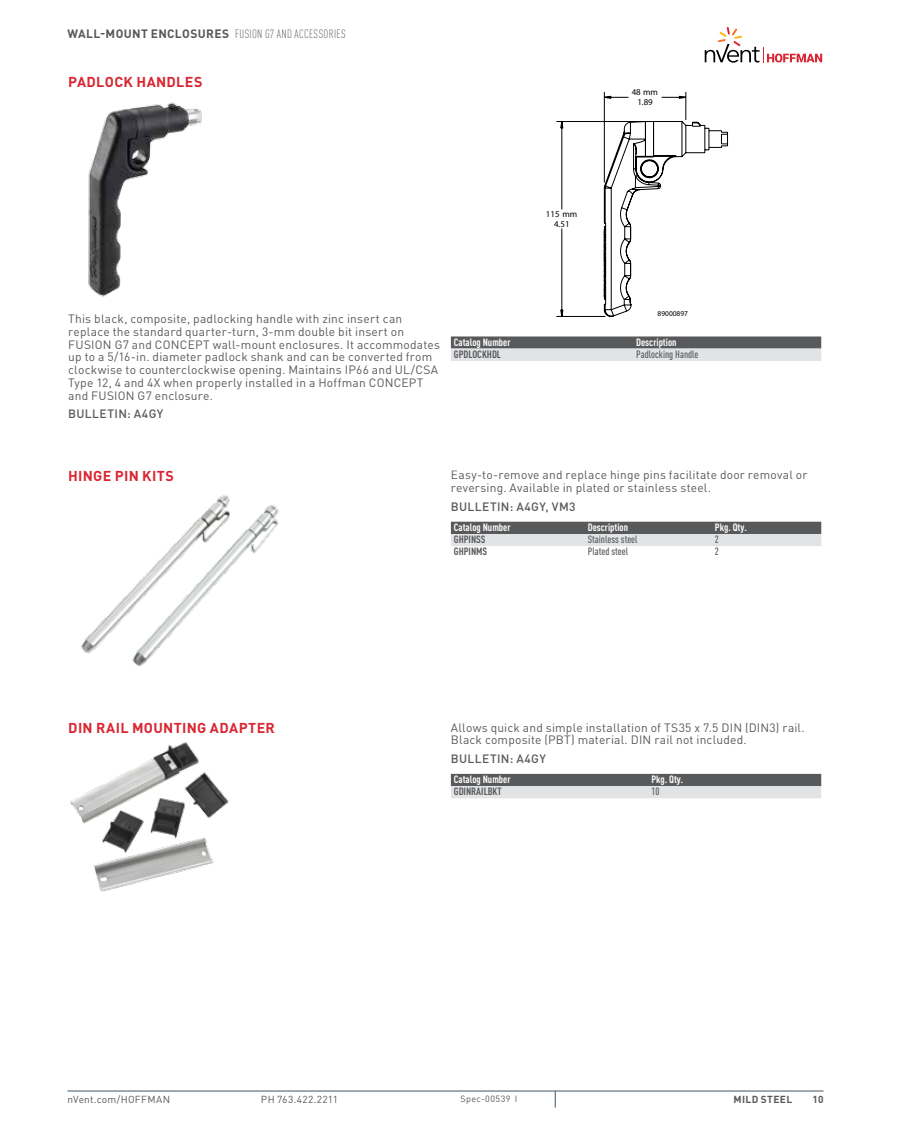
<style>
.page{position:relative;width:918px;height:1134px;background:#fff}
.page>*{position:absolute;margin:0;border:0;box-sizing:border-box;transform-origin:0 0}
.t1{font:700 14.25px "DIN Pro";letter-spacing:.02em;color:#d92632}
.t2{font:12px/12.8px "DIN Pro";letter-spacing:.015em;color:#58595b}
.t3{font:500 12px "DIN Pro";letter-spacing:.035em;color:#58595b}
.t4{font:300 condensed 12px "DIN Pro";letter-spacing:.03em;color:#58595b}
.t5{font:700 condensed 10.5px "DIN Pro";color:#fff}
.t6{font:500 condensed 10.5px "DIN Pro";color:#58595b}
.t7{font:700 condensed 10.5px "DIN Pro";color:#58595b}
.t8{font:10.2px "DIN Pro";letter-spacing:.025em;color:#58595b}
.t9{font:700 10.2px "DIN Pro";letter-spacing:.03em;color:#58595b}
.t10{font:9px "DIN Pro";letter-spacing:.04em;color:#58595b}
.t11{font:8.85px/9.6px "Arial";color:#000;text-align:center}
.t12{font:7.35px "Arial";color:#000}
.s1{font-weight:700;font-stretch:normal}
</style>
<div class="page">
<hr style="left:68px;top:1091px;width:756px;height:1px;background:#3d5567">
<svg style="left:555px;top:1091px;width:1px;height:17px"></svg>
<svg style="left:705px;top:27px;width:117px;height:36px"></svg>
<img style="left:88px;top:102px;width:114px;height:195px">
<svg style="left:556px;top:91px;width:172px;height:226px"></svg>
<svg style="left:451px;top:336px;width:370px;height:25px;background:#a1a2a3"></svg>
<img style="left:81px;top:494px;width:198px;height:171px">
<svg style="left:451px;top:522px;width:370px;height:24px;background:#9d9e9f"></svg>
<img style="left:71px;top:743px;width:156px;height:147px">
<svg style="left:451px;top:774px;width:370px;height:24px;background:#9d9e9f"></svg>
<p class="t4" style="left:68px;top:25px;width:279px"><span class="s1">WALL-MOUNT ENCLOSURES</span> FUSION G7 AND ACCESSORIES</p>
<p class="t1" style="left:68px;top:70px;width:136px">PADLOCK HANDLES</p>
<p class="t11" style="left:632px;top:87px;width:28px">48 mm<br>1.89</p>
<p class="t11" style="left:546px;top:209px;width:33px">115 mm<br>4.51</p>
<p class="t2" style="left:68px;top:311px;width:373px">This black, composite, padlocking handle with zinc insert can replace the standard quarter-turn, 3-mm double bit insert on FUSION G7 and CONCEPT wall-mount enclosures. It accommodates up to a 5/16-in. diameter padlock shank and can be converted from clockwise to counterclockwise opening. Maintains IP66 and UL/CSA Type 12, 4 and 4X when properly installed in a Hoffman CONCEPT and FUSION G7 enclosure.</p>
<p class="t3" style="left:68px;top:404px;width:96px">BULLETIN: A4GY</p>
<p class="t12" style="left:658px;top:309px;width:32px">89000897</p>
<p class="t5" style="left:454px;top:334px;width:58px">Catalog Number</p>
<p class="t5" style="left:636px;top:334px;width:42px">Description</p>
<p class="t7" style="left:454px;top:346px;width:49px">GPDLOCKHDL</p>
<p class="t6" style="left:636px;top:346px;width:64px">Padlocking Handle</p>
<p class="t1" style="left:68px;top:464px;width:107px">HINGE PIN KITS</p>
<p class="t2" style="left:451px;top:468px;width:358px">Easy-to-remove and replace hinge pins facilitate door removal or reversing. Available in plated or stainless steel.</p>
<p class="t3" style="left:451px;top:497px;width:126px">BULLETIN: A4GY, VM3</p>
<p class="t5" style="left:454px;top:519px;width:58px">Catalog Number</p>
<p class="t5" style="left:588px;top:519px;width:42px">Description</p>
<p class="t5" style="left:715px;top:519px;width:34px">Pkg. Qty.</p>
<p class="t7" style="left:454px;top:531px;width:33px">GHPINSS</p>
<p class="t6" style="left:588px;top:532px;width:51px">Stainless steel</p>
<p class="t6" style="left:715px;top:532px;width:6px">2</p>
<p class="t7" style="left:454px;top:544px;width:35px">GHPINMS</p>
<p class="t6" style="left:588px;top:544px;width:42px">Plated steel</p>
<p class="t6" style="left:715px;top:544px;width:6px">2</p>
<p class="t1" style="left:68px;top:716px;width:9px">DIN</p>
<p class="t1" style="left:96px;top:716px;width:180px">RAIL MOUNTING ADAPTER</p>
<p class="t2" style="left:451px;top:720px;width:355px">Allows quick and simple installation of TS35 x 7.5 DIN (DIN3) rail.<br>Black composite (PBT) material. DIN rail not included.</p>
<p class="t3" style="left:451px;top:749px;width:96px">BULLETIN: A4GY</p>
<p class="t5" style="left:454px;top:771px;width:58px">Catalog Number</p>
<p class="t5" style="left:651px;top:771px;width:34px">Pkg. Qty.</p>
<p class="t7" style="left:454px;top:783px;width:49px">GDINRAILBKT</p>
<p class="t6" style="left:651px;top:784px;width:10px">10</p>
<p class="t8" style="left:67px;top:1091px;width:104px">nVent.com/HOFFMAN</p>
<p class="t8" style="left:261px;top:1091px;width:79px">PH 763.422.2211</p>
<p class="t10" style="left:461px;top:1092px;width:58px">Spec-00539 I</p>
<p class="t9" style="left:734px;top:1091px;width:60px">MILD STEEL</p>
<p class="t9" style="left:813px;top:1091px;width:12px">10</p>
</div>
